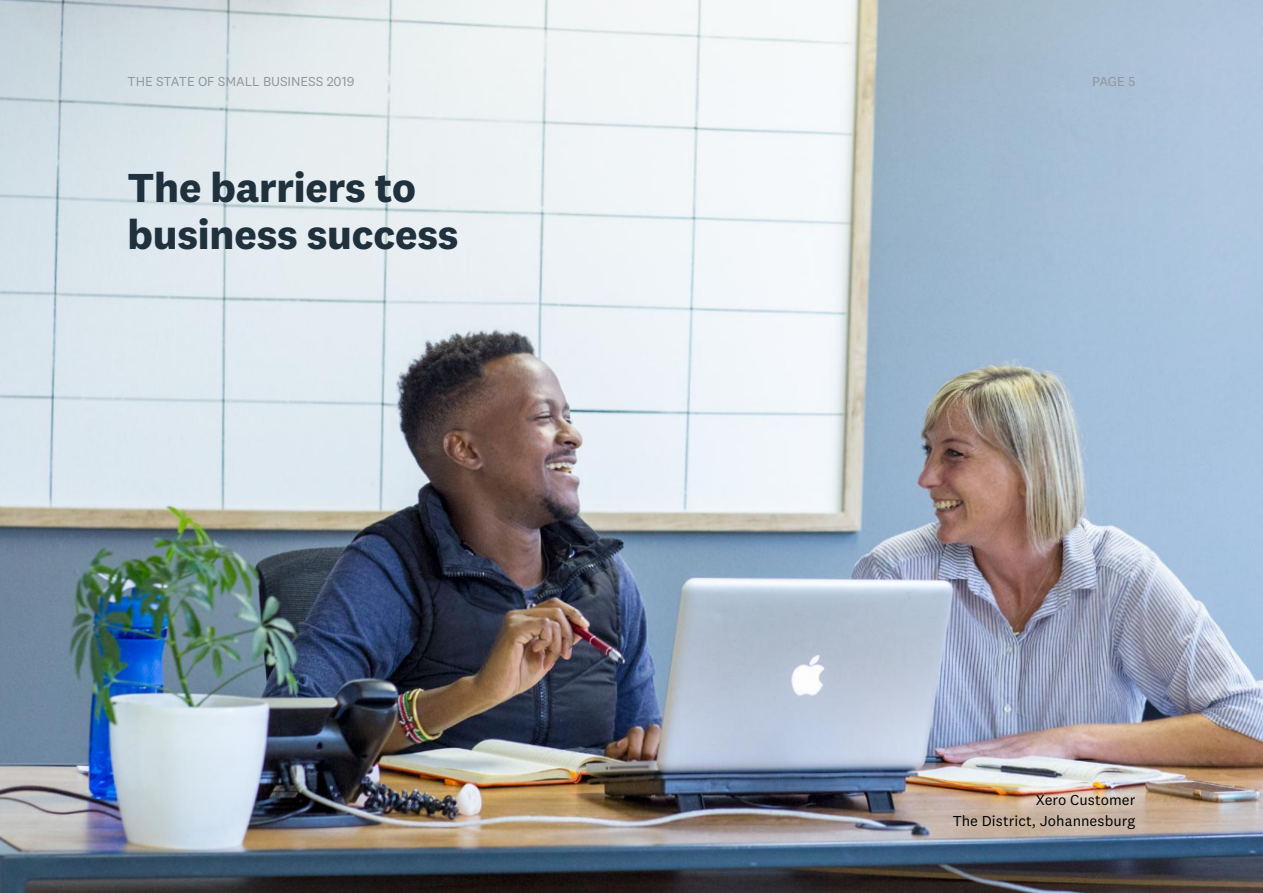
<style>
.page{position:relative;width:1263px;height:893px;background:#fff}
.page>*{position:absolute;margin:0;border:0;box-sizing:border-box;transform-origin:0 0}
.t1{font:700 42px/46.5px "National 2";letter-spacing:-.005em;color:#1e313d}
.t2{font:15px/21px "National 2";letter-spacing:.005em;color:#000;text-align:right}
.t3{font:13.5px "National 2";letter-spacing:-.005em;color:#939597}
</style>
<div class="page">
<img style="left:0;top:0;width:1263px;height:893px">
<p class="t3" style="left:128px;top:73px;width:228px">THE STATE OF SMALL BUSINESS 2019</p>
<p class="t3" style="left:1092px;top:73px;width:45px">PAGE 5</p>
<h1 class="t1" style="left:128px;top:164px;width:332px">The barriers to business success</h1>
<p class="t2" style="left:953px;top:790px;width:184px">Xero Customer<br>The District, Johannesburg</p>
</div>
